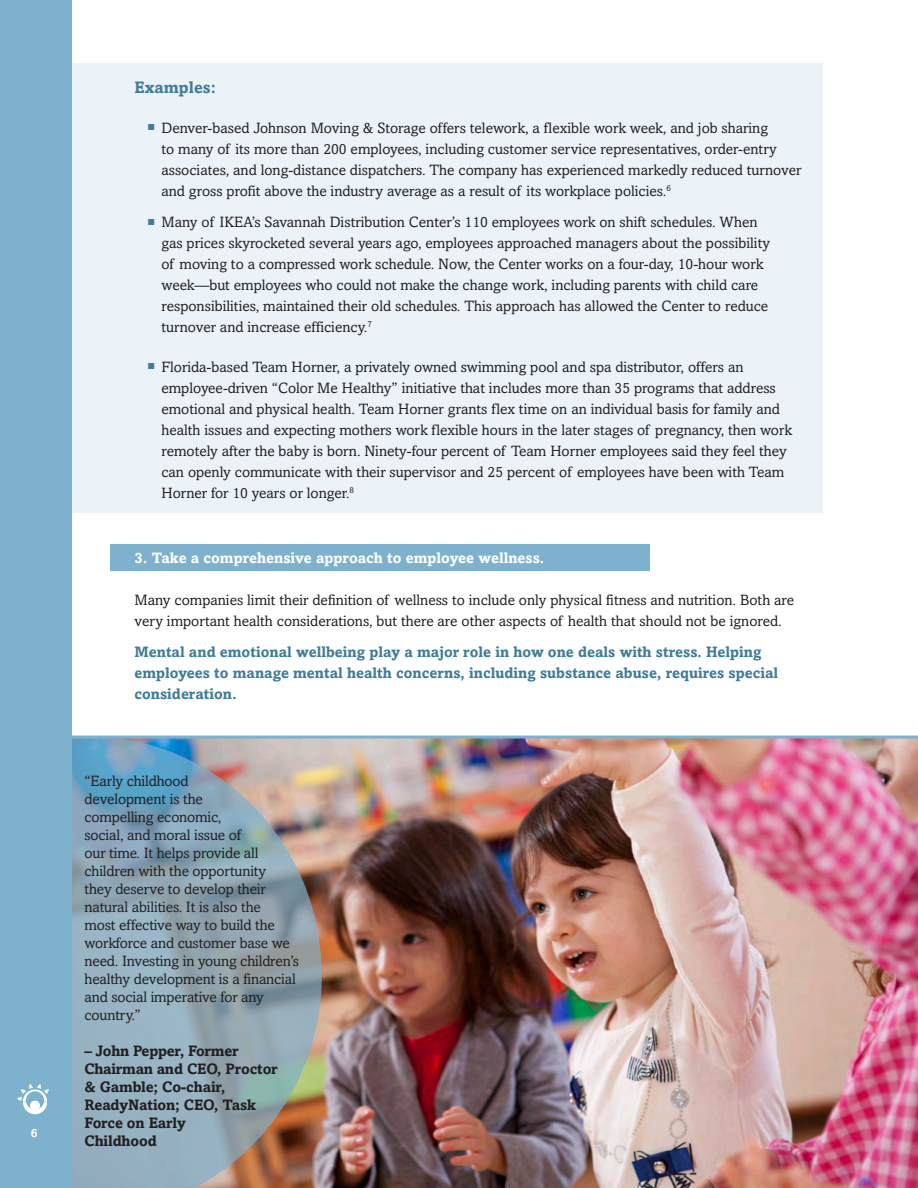
<style>
.page{position:relative;width:918px;height:1188px;background:#fff}
.page>*{position:absolute;margin:0;border:0;box-sizing:border-box;transform-origin:0 0}
.t1{font:700 16.5px "Amasis";color:#417c96}
.List_Paragraph{font:15px/21px "Amasis";color:#231f20}
.Pa2{font:15px/21px "Amasis";color:#231f20}
.t2{font:700 15px/21px "Amasis";color:#417c96}
.t3{font:700 15px/18px "Amasis";letter-spacing:-.01em;color:#231f20}
.t4{font:700 15px "Amasis";color:#fff}
.t5{font:700 12px "Amasis";color:#fff}
.s1{font-family:"Proxima Nova";font-weight:300;font-size:10.5px;color:#417c96}
</style>
<div class="page">
<img style="left:322px;top:739px;width:596px;height:449px">
<svg style="left:71px;top:739px;width:251px;height:449px;background:#93a4ad"></svg>
<div style="left:110px;top:544px;width:540px;height:27px;background:#7db1cd"></div>
<div style="left:54px;top:64px;width:769px;height:449px;background:#ebf3f8"></div>
<div style="left:0;top:0;width:71px;height:1188px;background:#7db1cd"></div>
<svg style="left:17px;top:1084px;width:32px;height:30px"></svg>
<hr style="left:60px;top:736px;width:858px;height:3px;background:#7db1cd">
<p class="t5" style="left:31px;top:1125px;width:8px">6</p>
<p class="t1" style="left:134px;top:78px;width:83px">Examples:</p>
<p class="List_Paragraph" style="left:161px;top:117px;width:642px;text-indent:-14px"><span class="s1">■</span> Denver-based Johnson Moving &amp; Storage offers telework, a flexible work week, and job sharing<br>to many of its more than 200 employees, including customer service representatives, order-entry associates, and long-distance dispatchers. The company has experienced markedly reduced turnover and gross profit above the industry average as a result of its workplace policies.<sup>6</sup></p>
<p class="Pa2" style="left:161px;top:212px;width:610px;text-indent:-14px"><span class="s1">■</span> Many of IKEA’s Savannah Distribution Center’s 110 employees work on shift schedules. When gas prices skyrocketed several years ago, employees approached managers about the possibility of moving to a compressed work schedule. Now, the Center works on a four-day, 10-hour work week—but employees who could not make the change work, including parents with child care responsibilities, maintained their old schedules. This approach has allowed the Center to reduce turnover and increase efficiency.<sup>7</sup></p>
<p class="List_Paragraph" style="left:161px;top:356px;width:632px;text-indent:-14px"><span class="s1">■</span> Florida-based Team Horner, a privately owned swimming pool and spa distributor, offers an employee-driven “Color Me Healthy” initiative that includes more than 35 programs that address emotional and physical health. Team Horner grants flex time on an individual basis for family and health issues and expecting mothers work flexible hours in the later stages of pregnancy, then work remotely after the baby is born. Ninety-four percent of Team Horner employees said they feel they can openly communicate with their supervisor and 25 percent of employees have been with Team Horner for 10 years or longer.<sup>8</sup></p>
<p class="t4" style="left:134px;top:548px;width:411px">3. Take a comprehensive approach to employee wellness.</p>
<p class="List_Paragraph" style="left:134px;top:589px;width:661px">Many companies limit their definition of wellness to include only physical fitness and nutrition. Both are very important health considerations, but there are other aspects of health that should not be ignored.</p>
<p class="t2" style="left:134px;top:642px;width:645px">Mental and emotional wellbeing play a major role in how one deals with stress. Helping employees to manage mental health concerns, including substance abuse, requires special consideration.</p>
<p class="List_Paragraph" style="left:85px;top:770px;width:106px">“Early childhood</p>
<p class="List_Paragraph" style="left:85px;top:788px;width:120px">development is the</p>
<p class="List_Paragraph" style="left:85px;top:806px;width:138px">compelling economic,</p>
<p class="List_Paragraph" style="left:85px;top:824px;width:158px">social, and moral issue of</p>
<p class="List_Paragraph" style="left:85px;top:842px;width:175px">our time. It helps provide all</p>
<p class="List_Paragraph" style="left:85px;top:860px;width:183px">children with the opportunity</p>
<p class="List_Paragraph" style="left:85px;top:878px;width:183px">they deserve to develop their</p>
<p class="List_Paragraph" style="left:85px;top:898px;width:216px;line-height:18px">natural abilities. It is also the<br>most effective way to build the workforce and customer base we need. Investing in young children’s healthy development is a financial and social imperative for any country.”</p>
<p class="t3" style="left:85px;top:1042px;width:155px">– John Pepper, Former</p>
<p class="t3" style="left:85px;top:1060px;width:195px">Chairman and CEO, Proctor</p>
<p class="t3" style="left:85px;top:1078px;width:173px">&amp; Gamble; Co-chair,<br>ReadyNation; CEO, Task</p>
<p class="t3" style="left:85px;top:1114px;width:103px">Force on Early</p>
<p class="t3" style="left:85px;top:1132px;width:74px">Childhood</p>
</div>
